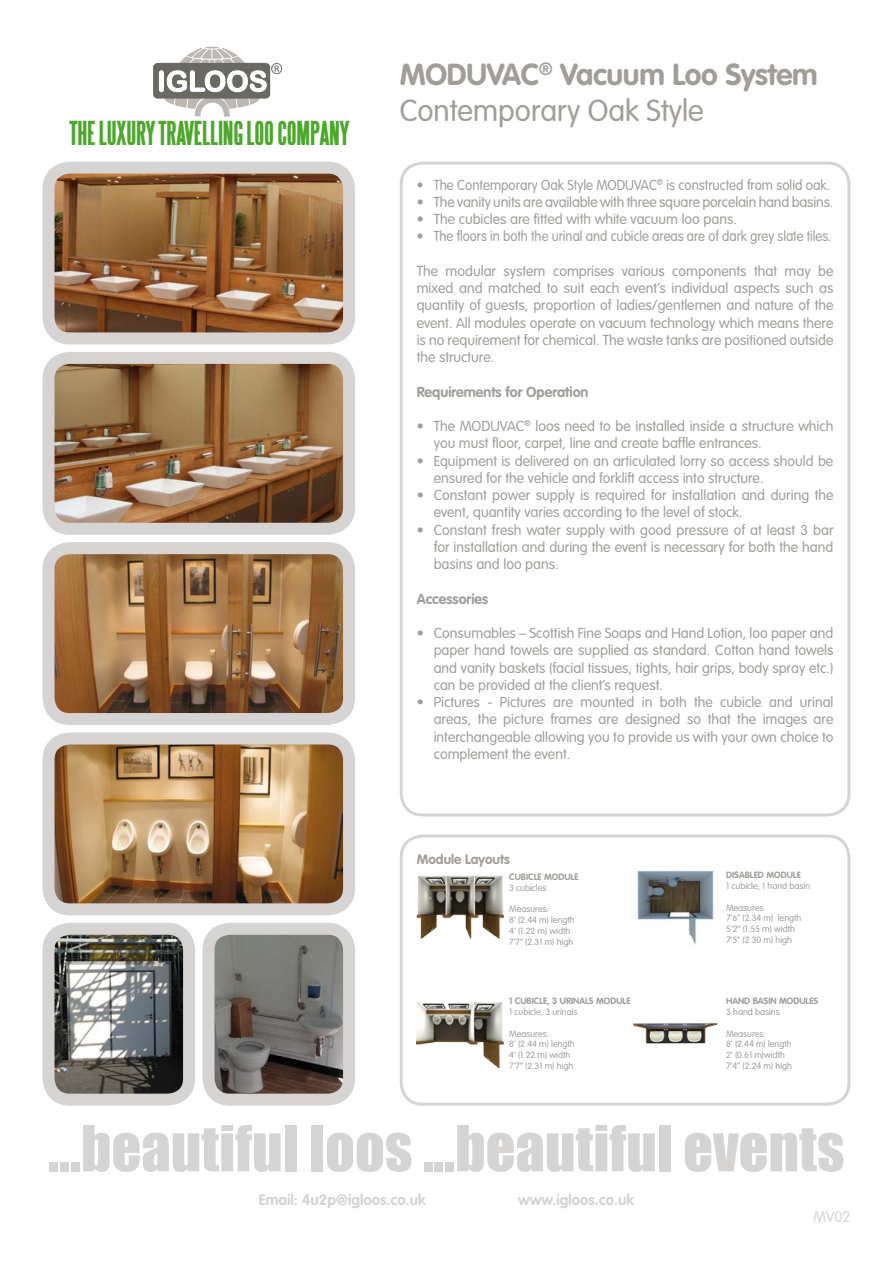
<style>
.page{position:relative;width:893px;height:1263px;background:#fff}
.page>*{position:absolute;margin:0;border:0;box-sizing:border-box;transform-origin:0 0}
.t1{font:58.5px "Impact";color:#d6d4d3}
.t2{font:700 30px/36px "VAG Rounded Std";letter-spacing:-.01em;color:#a19e9a}
.t3{font:700 29.7px "Steelfish";letter-spacing:-.005em;color:#4ba829}
.t4{font:700 15px "VAG Rounded Std";color:#d6d4d3}
.t5{font:300 15px "VAG Rounded Std";color:#d6d4d3}
.t6{font:300 14.25px/17.2px "VAG Rounded Std";color:#a19e9a;text-align:justify}
.t7{font:300 14.25px "VAG Rounded Std";color:#a19e9a;scale:.92 1}
.t8{font:300 14.25px "VAG Rounded Std";color:#a19e9a;scale:.94 1}
.t9{font:700 14.25px "VAG Rounded Std";color:#a19e9a}
.t10{font:700 13.5px "VAG Rounded Std";color:#a19e9a}
.t11{font:300 9px/10.8px "VAG Rounded Std";color:#a19e9a}
.t12{font:700 9px "VAG Rounded Std";color:#a19e9a}
.s1{font-weight:300}
</style>
<div class="page">
<div style="left:153px;top:63px;width:117px;height:36px;background:#696863;border-radius:5px"></div>
<svg style="left:159px;top:47px;width:123px;height:70px"></svg>
<div style="left:400px;top:162px;width:450px;height:654px;border:3px solid #d6d4d3;border-radius:21px"></div>
<div style="left:400px;top:834px;width:450px;height:272px;border:3px solid #d6d4d3;border-radius:21px"></div>
<img style="left:56px;top:175px;width:286px;height:156px">
<div style="left:43px;top:162px;width:312px;height:182px;border:12px solid #d6d4d3;border-radius:21px"></div>
<img style="left:56px;top:365px;width:286px;height:157px">
<div style="left:43px;top:352px;width:312px;height:183px;border:12px solid #d6d4d3;border-radius:21px"></div>
<img style="left:56px;top:555px;width:286px;height:157px">
<div style="left:43px;top:542px;width:312px;height:183px;border:12px solid #d6d4d3;border-radius:21px"></div>
<img style="left:56px;top:745px;width:286px;height:157px">
<div style="left:43px;top:732px;width:312px;height:183px;border:12px solid #d6d4d3;border-radius:21px"></div>
<img style="left:56px;top:936px;width:126px;height:157px">
<div style="left:43px;top:923px;width:152px;height:183px;border:12px solid #d6d4d3;border-radius:21px"></div>
<img style="left:216px;top:936px;width:126px;height:157px">
<div style="left:203px;top:923px;width:152px;height:183px;border:12px solid #d6d4d3;border-radius:21px"></div>
<img style="left:417px;top:875px;width:87px;height:64px">
<img style="left:417px;top:1002px;width:87px;height:67px">
<img style="left:634px;top:1022px;width:84px;height:22px">
<img style="left:637px;top:870px;width:77px;height:74px">
<h3 class="t3" style="left:70px;top:116px;width:281px">THE LUXURY TRAVELLING LOO COMPANY</h3>
<h2 class="t2" style="left:400px;top:57px;width:419px">MODUVAC<sup>®</sup> Vacuum Loo System<br><span class="s1">Contemporary Oak Style</span></h2>
<p class="t8" style="left:417px;top:176px;width:441px">• The Contemporary Oak Style MODUVAC<sup>®</sup> is constructed from solid oak.</p>
<p class="t6" style="left:417px;top:194px;width:418px">• The vanity units are available with three square porcelain hand basins.</p>
<p class="t6" style="left:417px;top:211px;width:322px">• The cubicles are fitted with white vacuum loo pans.</p>
<p class="t7" style="left:417px;top:228px;width:452px">• The floors in both the urinal and cubicle areas are of dark grey slate tiles.</p>
<p class="t6" style="left:417px;top:263px;width:418px">The modular system comprises various components that may be mixed and matched to suit each event’s individual aspects such as quantity of guests, proportion of ladies/gentlemen and nature of the event. All modules operate on vacuum technology which means there is no requirement for chemical. The waste tanks are positioned outside the structure.</p>
<p class="t9" style="left:417px;top:383px;width:173px">Requirements for Operation</p>
<p class="t6" style="left:434px;top:418px;width:401px;text-indent:-17px">• The MODUVAC<sup>®</sup> loos need to be installed inside a structure which you must floor, carpet, line and create baffle entrances.</p>
<p class="t6" style="left:434px;top:452px;width:401px;text-indent:-17px">• Equipment is delivered on an articulated lorry so access should be ensured for the vehicle and forklift access into structure.</p>
<p class="t6" style="left:434px;top:487px;width:401px;text-indent:-17px">• Constant power supply is required for installation and during the event, quantity varies according to the level of stock.</p>
<p class="t6" style="left:434px;top:521px;width:401px;text-indent:-17px">• Constant fresh water supply with good pressure of at least 3 bar for installation and during the event is necessary for both the hand basins and loo pans.</p>
<p class="t9" style="left:417px;top:590px;width:73px">Accessories</p>
<p class="t6" style="left:434px;top:625px;width:401px;text-indent:-17px">• Consumables – Scottish Fine Soaps and Hand Lotion, loo paper and paper hand towels are supplied as standard. Cotton hand towels and vanity baskets (facial tissues, tights, hair grips, body spray etc.) can be provided at the client’s request.</p>
<p class="t6" style="left:434px;top:694px;width:401px;text-indent:-17px">• Pictures - Pictures are mounted in both the cubicle and urinal areas, the picture frames are designed so that the images are interchangeable allowing you to provide us with your own choice to complement the event.</p>
<p class="t10" style="left:417px;top:851px;width:95px">Module Layouts</p>
<p class="t12" style="left:509px;top:871px;width:71px">CUBICLE MODULE</p>
<p class="t11" style="left:509px;top:882px;width:39px">3 cubicles</p>
<p class="t11" style="left:509px;top:904px;width:67px">Measures:<br>8’ (2.44 m) length<br>4’ (1.22 m) width<br>7’7” (2.31 m) high</p>
<p class="t12" style="left:509px;top:996px;width:123px">1 CUBICLE, 3 URINALS MODULE</p>
<p class="t11" style="left:509px;top:1007px;width:70px">1 cubicle, 3 urinals</p>
<p class="t11" style="left:509px;top:1028px;width:67px">Measures:<br>8’ (2.44 m) length<br>4’ (1.22 m) width<br>7’7” (2.31 m) high</p>
<p class="t12" style="left:726px;top:870px;width:76px">DISABLED MODULE</p>
<p class="t11" style="left:726px;top:881px;width:86px">1 cubicle, 1 hand basin</p>
<p class="t11" style="left:726px;top:902px;width:77px">Measures:<br>7’6” (2.34 m) length<br>5’2” (1.55 m) width<br>7’5” (2.30 m) high</p>
<p class="t12" style="left:726px;top:996px;width:94px">HAND BASIN MODULES</p>
<p class="t11" style="left:726px;top:1007px;width:55px">3 hand basins</p>
<p class="t11" style="left:726px;top:1028px;width:68px">Measures:<br>8’ (2.44 m) length<br>2’ (0.61 m)width<br>7’4” (2.24 m) high</p>
<h1 class="t1" style="left:49px;top:1103px;width:797px">...beautiful loos ...beautiful events</h1>
<p class="t5" style="left:813px;top:1208px;width:38px">MV02</p>
<p class="t4" style="left:259px;top:1191px;width:168px">Email: 4u2p@igloos.co.uk</p>
<p class="t4" style="left:518px;top:1191px;width:117px">www.igloos.co.uk</p>
</div>
